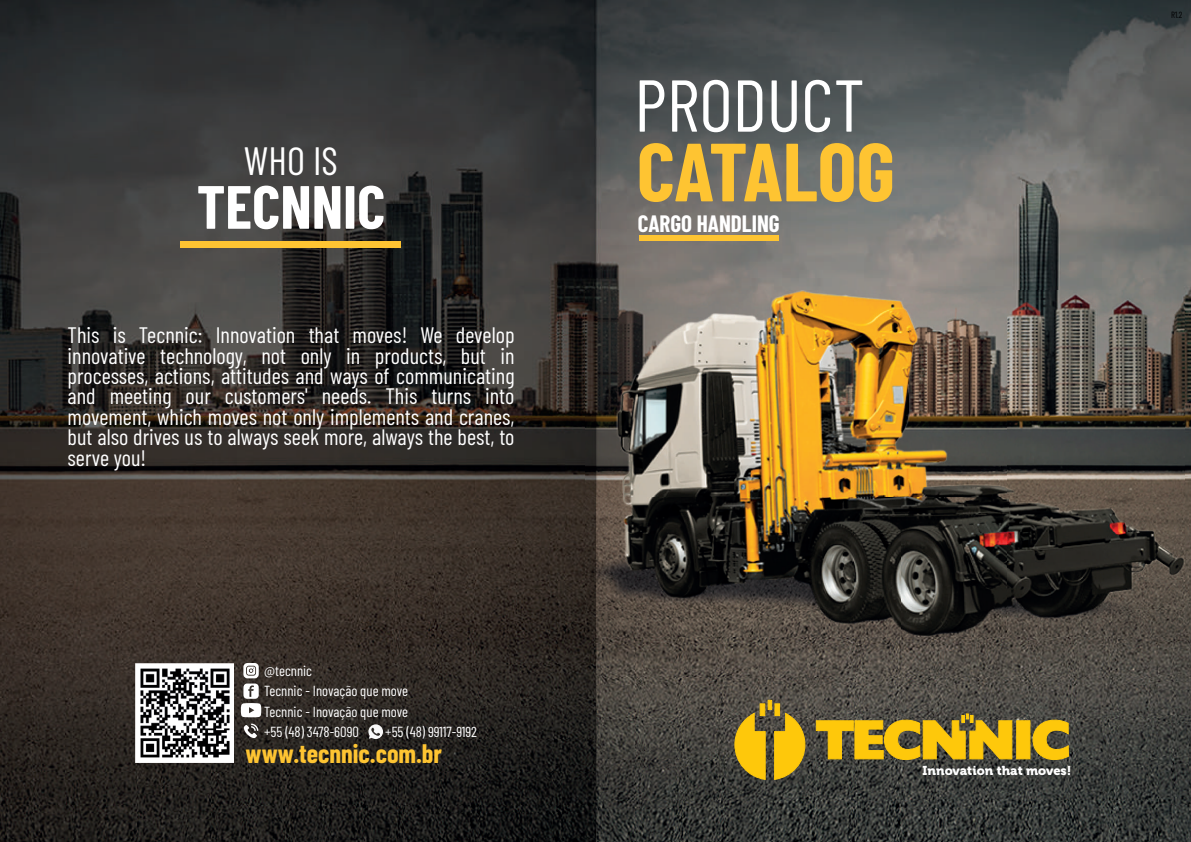
<style>
.page{position:relative;width:1191px;height:842px;background:#fff}
.page>*{position:absolute;margin:0;border:0;box-sizing:border-box;transform-origin:0 0}
.t1{font:700 82.3px "Barlow Condensed";letter-spacing:-.005em;color:#fec432}
.t2{font:73.2px "Barlow Condensed";color:#fff}
.t3{font:700 61px "Barlow Condensed";color:#fff}
.t4{font:39.4px "Barlow Condensed";color:#fff}
.t5{font:700 26.1px "Barlow Condensed";color:#fec432}
.t6{font:700 23.1px "Barlow Condensed";color:#fff}
.t7{font:22.3px/20.5px "Barlow Condensed";color:#fff;text-align:justify}
.t8{font:14.6px/20.4px "Barlow Condensed";color:#fff}
.t9{font:12.8px "Museo 900";color:#fff}
.t10{font:9px "Barlow Condensed";color:#000001}
</style>
<div class="page">
<img style="left:0;top:0;width:594px;height:666px">
<img style="left:594px;top:0;width:597px;height:314px">
<img style="left:1157px;top:314px;width:34px;height:528px">
<img style="left:594px;top:636px;width:563px;height:206px">
<img style="left:0;top:666px;width:138px;height:176px">
<img style="left:210px;top:666px;width:386px;height:176px">
<img style="left:138px;top:762px;width:72px;height:80px">
<div style="left:180px;top:242px;width:221px;height:6px;background:#fec432"></div>
<img style="left:585px;top:291px;width:599px;height:345px">
<div style="left:639px;top:236px;width:139px;height:5px;background:#fec432"></div>
<svg style="left:734px;top:700px;width:71px;height:80px;background:#aa8c24"></svg>
<hr style="left:775px;top:704px;width:4px;height:12px;background:#fec80b">
<div style="left:760px;top:704px;width:5px;height:12px;background:#fec80b;border:1px solid #fec80b"></div>
<svg style="left:816px;top:714px;width:252px;height:46px;background:#b29221"></svg>
<svg style="left:368px;top:724px;width:15px;height:15px"></svg>
<svg style="left:244px;top:723px;width:14px;height:15px"></svg>
<svg style="left:241px;top:663px;width:20px;height:54px"></svg>
<img style="left:135px;top:664px;width:99px;height:98px">
<h3 class="t4" style="left:244px;top:133px;width:95px">WHO IS</h3>
<h3 class="t3" style="left:197px;top:163px;width:190px">TECNNIC</h3>
<p class="t7" style="left:68px;top:323px;width:448px">This is Tecnnic: Innovation that moves! We develop innovative technology, not only in products, but in processes, actions, attitudes and ways of communicating and meeting our customers' needs. This turns into movement, which moves not only implements and cranes, but also drives us to always seek more, always the best, to serve you!</p>
<p class="t8" style="left:264px;top:659px;width:145px">@tecnnic<br>Tecnnic - Inovação que move<br>Tecnnic - Inovação que move +55 (48) 3478-6090</p>
<p class="t8" style="left:385px;top:721px;width:93px">+55 (48) 99117-9192</p>
<p class="t5" style="left:245px;top:735px;width:198px">www.tecnnic.com.br</p>
<h2 class="t2" style="left:634px;top:53px;width:232px">PRODUCT</h2>
<h1 class="t1" style="left:637px;top:113px;width:260px">CATALOG</h1>
<p class="t6" style="left:638px;top:207px;width:143px">CARGO HANDLING</p>
<p class="t10" style="left:1171px;top:8px;width:13px">R1.2</p>
<p class="t9" style="left:922px;top:763px;width:150px">Innovation that moves!</p>
</div>
